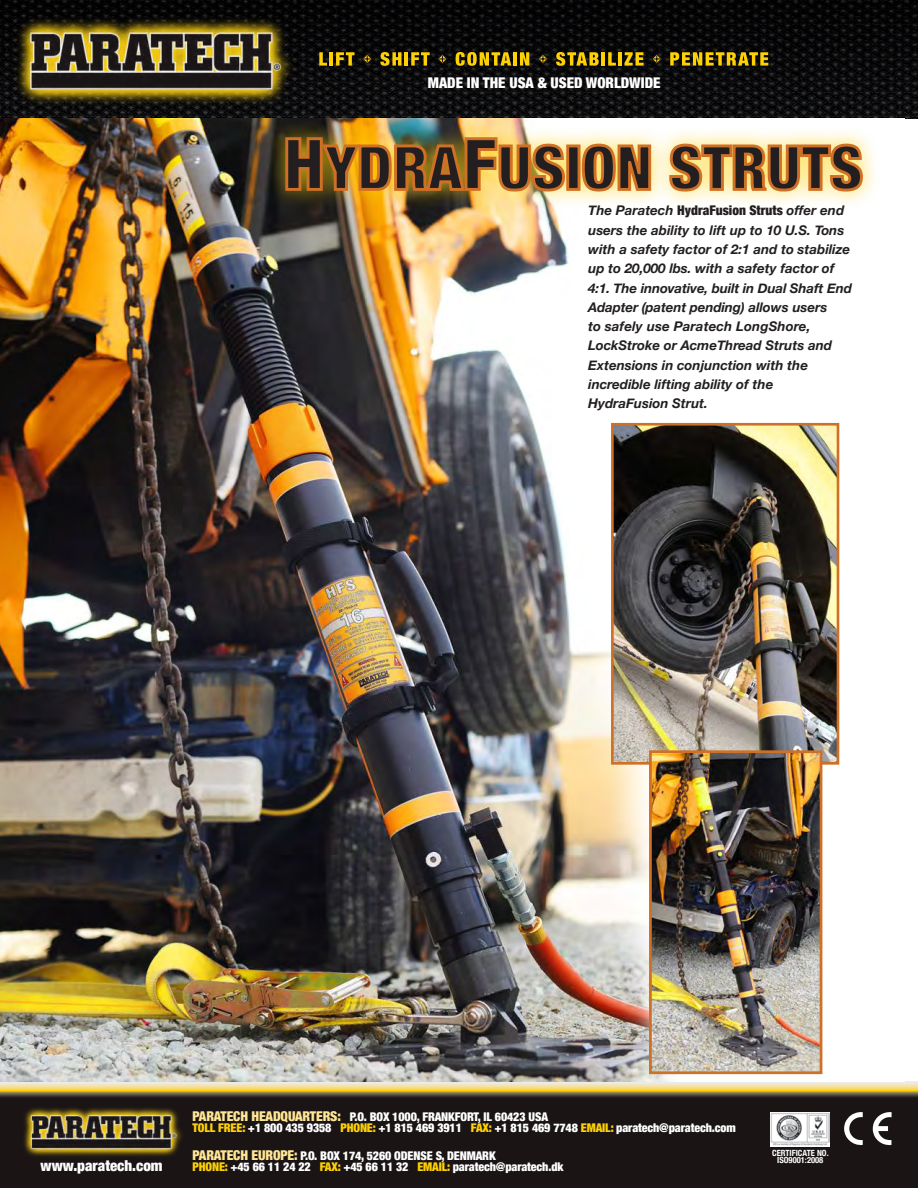
<style>
.page{position:relative;width:918px;height:1188px;background:#fff}
.page>*{position:absolute;margin:0;border:0;box-sizing:border-box;transform-origin:0 0}
.t1{font:900 condensed 60.9px "Helvetica Neue";letter-spacing:.01em;color:#231f20}
.t2{font:900 condensed 15px "Helvetica Neue";color:#fff}
.t3{font:900 condensed 14.85px "Helvetica Neue";color:#fff}
.t4{font:italic 700 13.35px/19.4px "Helvetica Neue";color:#231f20}
.t5{font:900 condensed 12px/11.4px "Helvetica Neue";letter-spacing:-.01em;color:#fff}
.t6{font:700 condensed 8.55px "Helvetica Neue";color:#fff}
.s1{font-size:70.95px}
.s2{font-weight:900;font-style:normal;font-stretch:condensed}
.s3{font-size:13.5px;color:#ffe694}
.s4{color:#fed105}
</style>
<div class="page">
<div style="left:0;top:1095px;width:918px;height:93px;background:#1a1415"></div>
<img style="left:0;top:0;width:918px;height:119px">
<svg style="left:0;top:1082px;width:918px;height:15px;background:#c1af70"></svg>
<img style="left:13px;top:15px;width:285px;height:91px">
<svg style="left:319px;top:52px;width:8px;height:14px"></svg>
<hr style="left:329px;top:52px;width:4px;height:14px;background:#fed105">
<svg style="left:336px;top:52px;width:18px;height:14px"></svg>
<svg style="left:380px;top:52px;width:21px;height:14px"></svg>
<hr style="left:405px;top:52px;width:3px;height:14px;background:#fed105">
<svg style="left:411px;top:52px;width:19px;height:14px"></svg>
<svg style="left:456px;top:52px;width:55px;height:14px"></svg>
<hr style="left:513px;top:52px;width:4px;height:14px;background:#fed105">
<svg style="left:520px;top:52px;width:9px;height:14px"></svg>
<svg style="left:556px;top:52px;width:43px;height:14px"></svg>
<hr style="left:602px;top:52px;width:3px;height:14px;background:#fed105">
<svg style="left:608px;top:52px;width:8px;height:14px"></svg>
<hr style="left:618px;top:52px;width:4px;height:14px;background:#fed105">
<svg style="left:624px;top:52px;width:20px;height:14px"></svg>
<svg style="left:670px;top:52px;width:98px;height:14px"></svg>
<svg style="left:362px;top:54px;width:11px;height:10px"></svg>
<svg style="left:437px;top:54px;width:11px;height:10px"></svg>
<svg style="left:538px;top:54px;width:10px;height:10px"></svg>
<svg style="left:651px;top:54px;width:11px;height:10px"></svg>
<img style="left:24px;top:1108px;width:158px;height:48px">
<svg style="left:873px;top:1112px;width:19px;height:33px"></svg>
<svg style="left:844px;top:1112px;width:19px;height:33px"></svg>
<img style="left:771px;top:1112px;width:59px;height:35px">
<img style="left:0;top:119px;width:840px;height:963px">
<div style="left:266px;top:119px;width:615px;height:91px;background:#fed105;opacity:.67"></div>
<img style="left:284px;top:136px;width:283px;height:57px">
<div style="left:566px;top:144px;width:14px;height:47px;border:3px solid #cf7027"></div>
<svg style="left:580px;top:142px;width:73px;height:51px;background:#edc06c"></svg>
<svg style="left:667px;top:142px;width:198px;height:51px;background:#eec477"></svg>
<img style="left:615px;top:427px;width:220px;height:334px">
<div style="left:611px;top:423px;width:228px;height:342px;border:3px solid #cf7027"></div>
<img style="left:653px;top:754px;width:165px;height:316px">
<div style="left:649px;top:750px;width:173px;height:324px;border:3px solid #cf7027"></div>
<p class="t3" style="left:428px;top:73px;width:234px">MADE IN THE USA &amp; USED WORLDWIDE</p>
<p class="t1" style="left:284px;top:130px;width:581px"><span class="s1">H</span>YDRA<span class="s1">F</span>USION STRUTS</p>
<p class="t4" style="left:588px;top:201px;width:265px">The Paratech <span class="s2">HydraFusion Struts</span> offer end users the ability to lift up to 10 U.S. Tons with a safety factor of 2:1 and to stabilize up to 20,000 lbs. with a safety factor of 4:1. The innovative, built in Dual Shaft End Adapter (patent pending) allows users</p>
<p class="t4" style="left:588px;top:316px;width:245px">to safely use Paratech LongShore, LockStroke or AcmeThread Struts and Extensions in conjunction with the incredible lifting ability of the</p>
<p class="t4" style="left:588px;top:393px;width:121px">HydraFusion Strut.</p>
<p class="t5" style="left:192px;top:1110px;width:545px"><span class="s3">PARATECH HEADQUARTERS:</span> P.O. BOX 1000, FRANKFORT, IL 60423 USA<br><span class="s4">TOLL FREE:</span> +1 800 435 9358 <span class="s4">PHONE:</span> +1 815 469 3911 <span class="s4">FAX:</span> +1 815 469 7748 <span class="s4">EMAIL:</span> paratech@paratech.com</p>
<p class="t5" style="left:192px;top:1149px;width:305px"><span class="s3">PARATECH EUROPE:</span> P.O. BOX 174, 5260 ODENSE S, DENMARK</p>
<p class="t2" style="left:41px;top:1156px;width:123px">www.paratech.com</p>
<p class="t5" style="left:192px;top:1161px;width:373px"><span class="s4">PHONE:</span> +45 66 11 24 22 <span class="s4">FAX:</span> +45 66 11 32 <span class="s4">EMAIL:</span> paratech@paratech.dk</p>
<p class="t6" style="left:772px;top:1148px;width:58px">CERTIFICATE NO.</p>
<p class="t6" style="left:777px;top:1155px;width:48px">ISO9001:2008</p>
</div>
